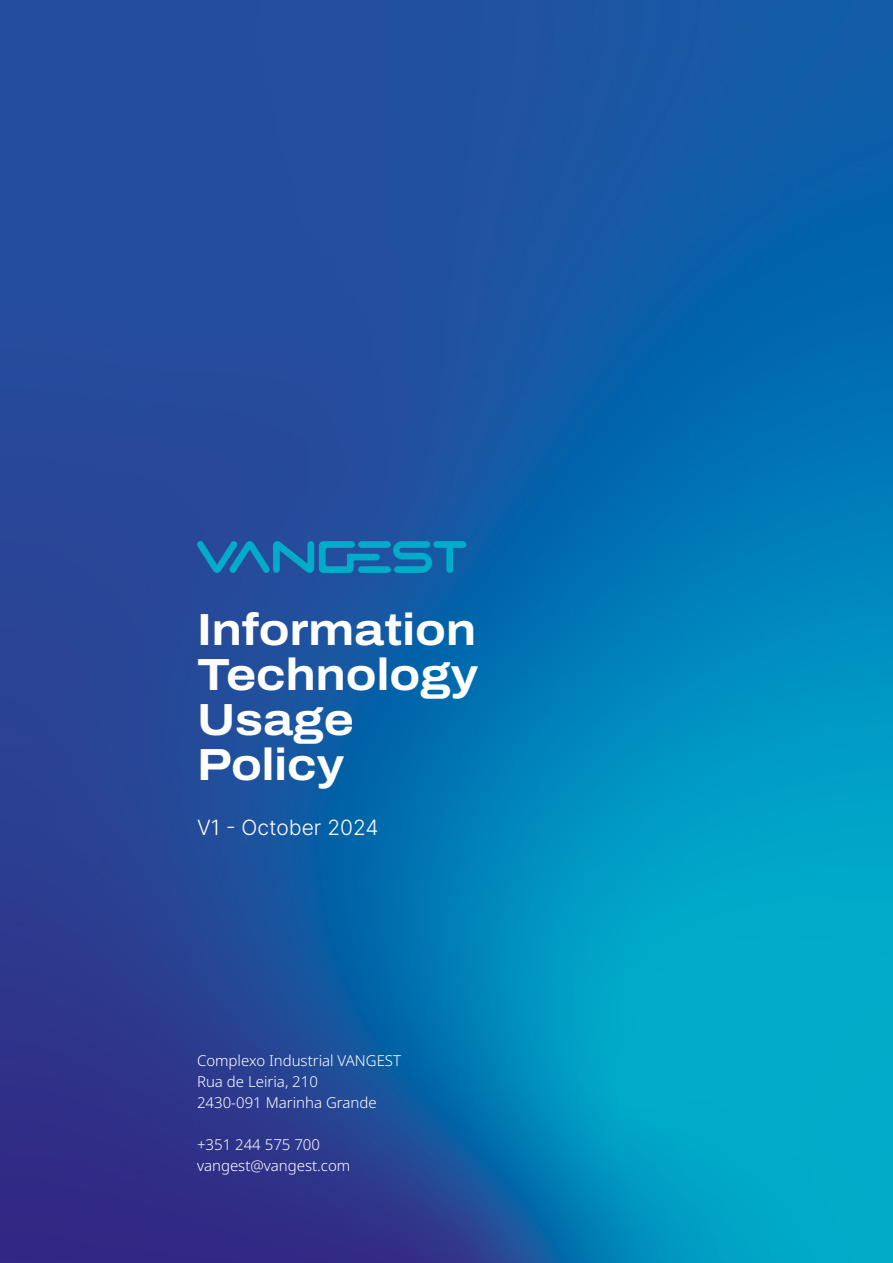
<style>
.page{position:relative;width:893px;height:1263px;background:#fff}
.page>*{position:absolute;margin:0;border:0;box-sizing:border-box;transform-origin:0 0}
.t1{font:700 45px/45px "Archivo Semi Expanded";color:#fff}
.t2{font:300 21px "Inter";color:#fff}
.t3{font:300 15px/21px "Noto Sans";color:#fff}
</style>
<div class="page">
<img style="left:0;top:0;width:893px;height:1263px">
<svg style="left:393px;top:541px;width:73px;height:32px;background:#0a81b5"></svg>
<div style="left:358px;top:566px;width:33px;height:7px;background:#00acc9;border-radius:3px"></div>
<div style="left:358px;top:541px;width:33px;height:7px;background:#00acc9;border-radius:3px"></div>
<svg style="left:196px;top:541px;width:184px;height:32px;background:#1476af"></svg>
<h1 class="t1" style="left:197px;top:607px;width:283px">Information<br>Technology<br>Usage<br>Policy</h1>
<h2 class="t2" style="left:197px;top:812px;width:183px">V1 - October 2024</h2>
<p class="t3" style="left:197px;top:1051px;width:206px">Complexo Industrial VANGEST<br>Rua de Leiria, 210<br>2430-091 Marinha Grande</p>
<p class="t3" style="left:197px;top:1135px;width:155px">+351 244 575 700 vangest@vangest.com</p>
</div>
